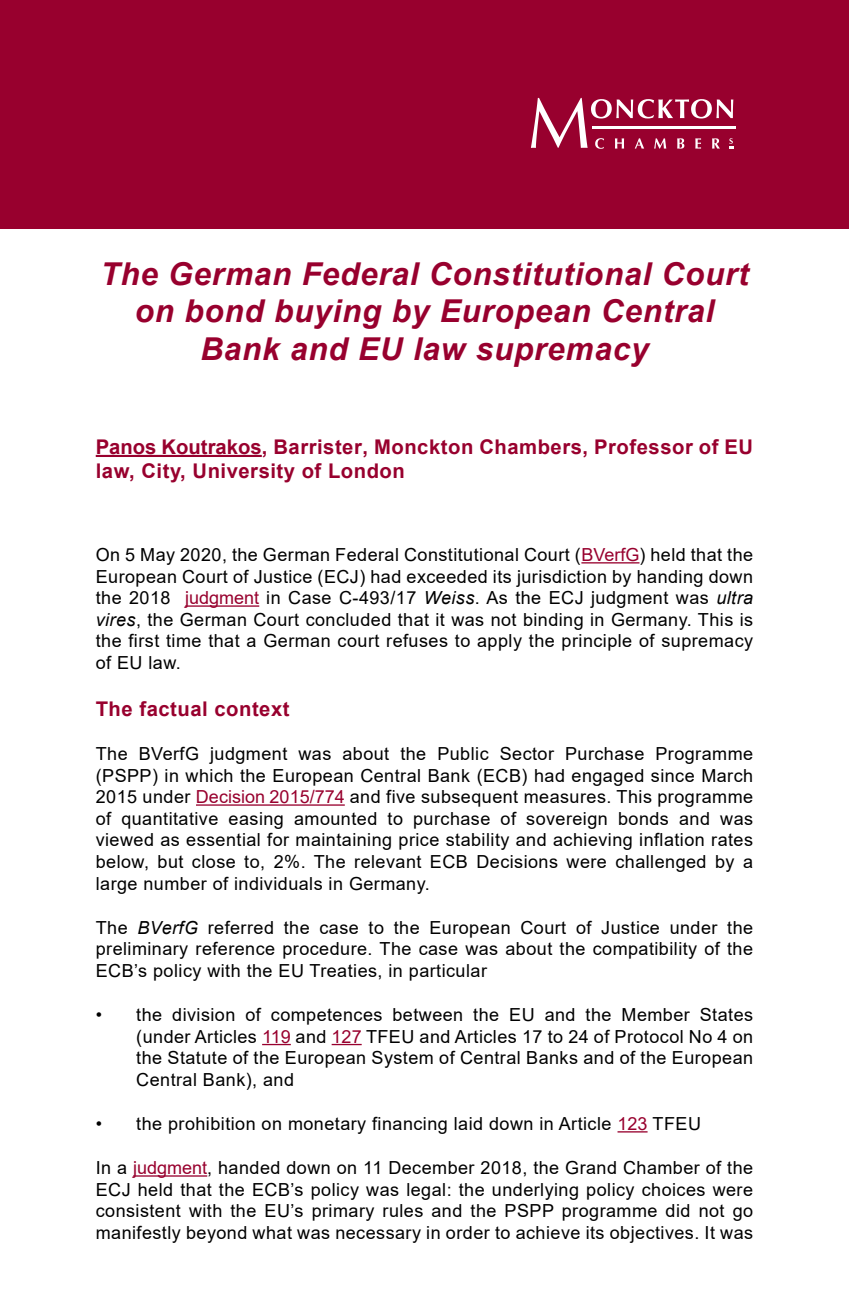
<style>
.page{position:relative;width:849px;height:1308px;background:#fff}
.page>*{position:absolute;margin:0;border:0;box-sizing:border-box;transform-origin:0 0}
.t1{font:italic 700 31.5px/37.8px "Arial";letter-spacing:.025em;color:#98002e;text-align:center}
.t2{font:700 20.25px/24.3px "Arial";letter-spacing:.025em;color:#98002e}
.t3{font:18px/21.6px "Arial";letter-spacing:.025em;color:#000;text-align:justify}
.s1{color:#98002e}
.s2{font-style:italic}
</style>
<div class="page">
<hr style="left:96px;top:455px;width:166px;height:2px;background:#98002e">
<hr style="left:581px;top:562px;width:58px;height:1px;background:#98002e">
<hr style="left:185px;top:605px;width:74px;height:1px;background:#98002e">
<hr style="left:196px;top:804px;width:149px;height:1px;background:#98002e">
<hr style="left:262px;top:1043px;width:29px;height:2px;background:#98002e">
<hr style="left:331px;top:1043px;width:30px;height:2px;background:#98002e">
<hr style="left:617px;top:1131px;width:30px;height:1px;background:#98002e">
<hr style="left:133px;top:1175px;width:74px;height:1px;background:#98002e">
<div style="left:0;top:0;width:848px;height:228px;background:#98002e"></div>
<svg style="left:531px;top:98px;width:202px;height:51px"></svg>
<hr style="left:592px;top:126px;width:143px;height:2px;background:#fff">
<h1 class="t1" style="left:100px;top:255px;width:649px">The German Federal Constitutional Court on bond buying by European Central<br>Bank and EU law supremacy</h1>
<p class="t2" style="left:96px;top:435px;width:658px">Panos Koutrakos, Barrister, Monckton Chambers, Professor of EU law, City, University of London</p>
<p class="t3" style="left:96px;top:543px;width:658px">On 5 May 2020, the German Federal Constitutional Court (<span class="s1">BVerfG</span>) held that the European Court of Justice (ECJ) had exceeded its jurisdiction by handing down the 2018 <span class="s1">judgment</span> in Case C-493/17 <span class="s2">Weiss</span>. As the ECJ judgment was <span class="s2">ultra vires</span>, the German Court concluded that it was not binding in Germany. This is the first time that a German court refuses to apply the principle of supremacy of EU law.</p>
<p class="t2" style="left:96px;top:696px;width:195px">The factual context</p>
<p class="t3" style="left:96px;top:742px;width:658px">The BVerfG judgment was about the Public Sector Purchase Programme (PSPP) in which the European Central Bank (ECB) had engaged since March 2015 under <span class="s1">Decision 2015/774</span> and five subsequent measures. This programme of quantitative easing amounted to purchase of sovereign bonds and was viewed as essential for maintaining price stability and achieving inflation rates below, but close to, 2%. The relevant ECB Decisions were challenged by a large number of individuals in Germany.</p>
<p class="t3" style="left:96px;top:916px;width:658px">The <span class="s2">BVerfG</span> referred the case to the European Court of Justice under the preliminary reference procedure. The case was about the compatibility of the ECB’s policy with the EU Treaties, in particular</p>
<p class="t3" style="left:136px;top:1003px;width:618px;text-indent:-40px">• the division of competences between the EU and the Member States (under Articles <span class="s1">119</span> and <span class="s1">127</span> TFEU and Articles 17 to 24 of Protocol No 4 on the Statute of the European System of Central Banks and of the European Central Bank), and</p>
<p class="t3" style="left:96px;top:1112px;width:606px">• the prohibition on monetary financing laid down in Article <span class="s1">123</span> TFEU</p>
<p class="t3" style="left:96px;top:1156px;width:658px">In a <span class="s1">judgment</span>, handed down on 11 December 2018, the Grand Chamber of the ECJ held that the ECB’s policy was legal: the underlying policy choices were consistent with the EU’s primary rules and the PSPP programme did not go manifestly beyond what was necessary in order to achieve its objectives. It was</p>
</div>
